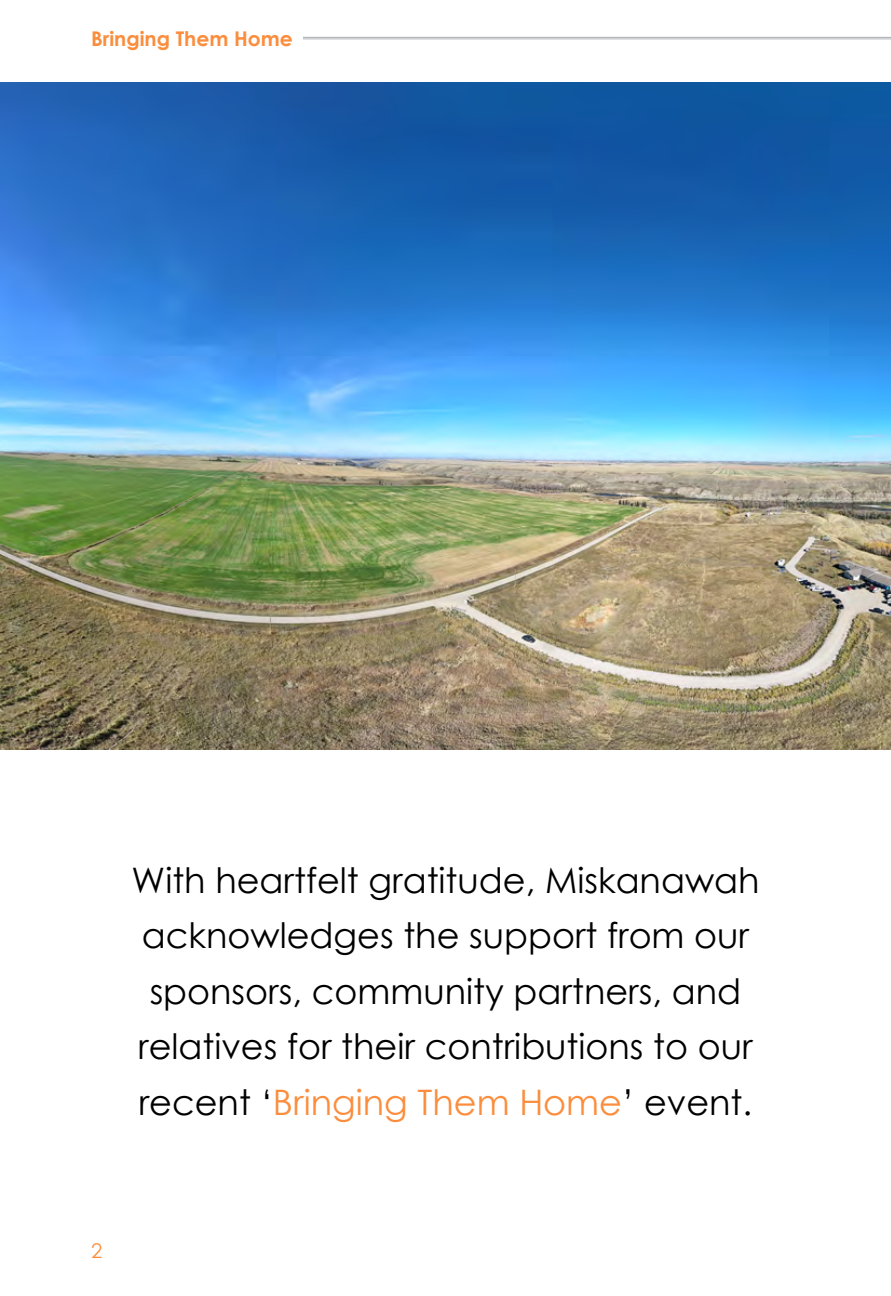
<style>
.page{position:relative;width:891px;height:1296px;background:#fff}
.page>*{position:absolute;margin:0;border:0;box-sizing:border-box;transform-origin:0 0}
.t1{font:35.1px/55.6px "Century Gothic";color:#000;text-align:center}
.t2{font:700 20.25px "Century Gothic";color:#fb8d3d}
.t3{font:20.25px "Century Gothic";color:#fb8d3d}
.s1{color:#fb8d3d}
</style>
<div class="page">
<hr style="left:303px;top:37px;width:588px;height:1px;background:#b1b4b6">
<hr style="left:303px;top:39px;width:588px;height:1px;background:#b1b4b6">
<img style="left:0;top:82px;width:891px;height:667px">
<p class="t2" style="left:91px;top:25px;width:203px">Bringing Them Home</p>
<p class="t1" style="left:131px;top:852px;width:630px">With heartfelt gratitude, Miskanawah acknowledges the support from our sponsors, community partners, and relatives for their contributions to our recent ‘<span class="s1">Bringing Them Home</span>’ event.</p>
<p class="t3" style="left:91px;top:1238px;width:13px">2</p>
</div>
